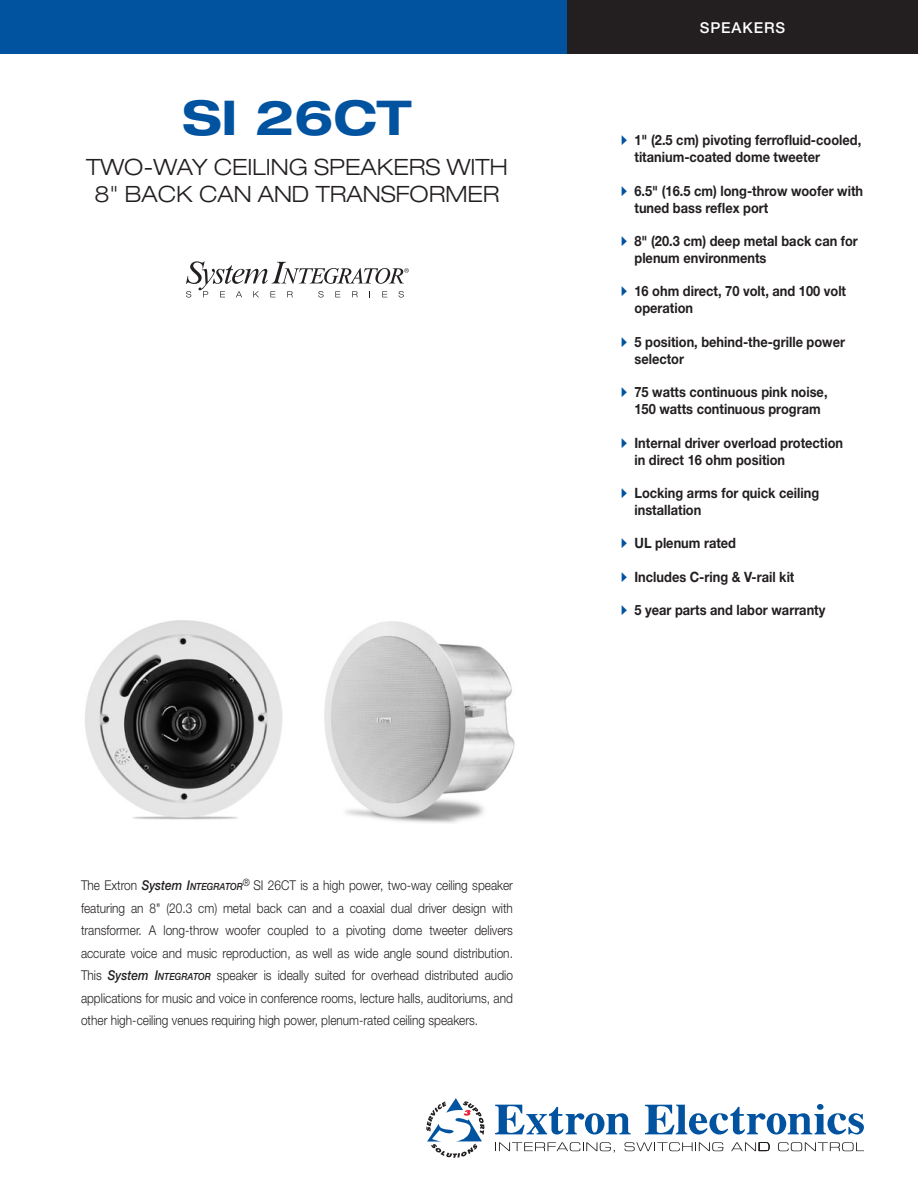
<style>
.page{position:relative;width:918px;height:1188px;background:#fff}
.page>*{position:absolute;margin:0;border:0;box-sizing:border-box;transform-origin:0 0}
.cover_product_name{font:700 expanded 48px "Helvetica Neue LT Std";color:#0153a0}
.cover_product_subti{font:300 expanded 22.5px/27px "Helvetica Neue LT Std";color:#231f20;text-align:center}
.cover_category{font:500 15px "Helvetica Neue LT Std";letter-spacing:.06em;color:#fff}
.t1{font:700 14.25px/17.1px "Helvetica Neue LT Std";color:#231f20;scale:.9 1}
.cover_teaser_paragr{font:300 13.5px/22.5px "Helvetica Neue LT Std";color:#231f20;text-align:justify;scale:.88 1}
.s1{font-weight:500;font-style:italic}
.s2{font-weight:500;font-style:italic;font-size:9.9px}
.s3{font-family:"Quick Type Pi";font-weight:400;color:#0153a0}
</style>
<div class="page">
<div style="left:0;top:0;width:581px;height:54px;background:#0153a0"></div>
<div style="left:567px;top:0;width:351px;height:54px;background:#231f20"></div>
<svg style="left:426px;top:1098px;width:58px;height:60px"></svg>
<svg style="left:495px;top:1105px;width:136px;height:30px"></svg>
<svg style="left:645px;top:1105px;width:219px;height:30px"></svg>
<svg style="left:495px;top:1142px;width:120px;height:11px"></svg>
<svg style="left:625px;top:1142px;width:98px;height:9px"></svg>
<svg style="left:731px;top:1142px;width:39px;height:9px"></svg>
<svg style="left:778px;top:1142px;width:86px;height:9px"></svg>
<img style="left:85px;top:620px;width:430px;height:203px">
<svg style="left:186px;top:261px;width:223px;height:37px"></svg>
<p class="cover_product_name" style="left:182px;top:88px;width:231px">SI 26CT</p>
<p class="cover_product_subti" style="left:86px;top:153px;width:423px">TWO-WAY CEILING SPEAKERS WITH<br>8" BACK CAN AND TRANSFORMER</p>
<p class="cover_teaser_paragr" style="left:81px;top:874px;width:492px">The Extron <span class="s1">System I</span><span class="s2">NTEGRATOR</span><sup>®</sup> SI 26CT is a high power, two-way ceiling speaker featuring an 8" (20.3 cm) metal back can and a coaxial dual driver design with transformer. A long-throw woofer coupled to a pivoting dome tweeter delivers accurate voice and music reproduction, as well as wide angle sound distribution.<br>This <span class="s1">System I</span><span class="s2">NTEGRATOR</span> speaker is ideally suited for overhead distributed audio applications for music and voice in conference rooms, lecture halls, auditoriums, and other high-ceiling venues requiring high power, plenum-rated ceiling speakers.</p>
<p class="cover_category" style="left:700px;top:19px;width:87px">SPEAKERS</p>
<p class="t1" style="left:634px;top:131px;width:253px;text-indent:-14px"><span class="s3">A</span> 1" (2.5 cm) pivoting ferrofluid-cooled, titanium-coated dome tweeter</p>
<p class="t1" style="left:634px;top:182px;width:256px;text-indent:-14px"><span class="s3">A</span> 6.5" (16.5 cm) long-throw woofer with tuned bass reflex port</p>
<p class="t1" style="left:634px;top:232px;width:250px;text-indent:-14px"><span class="s3">A</span> 8" (20.3 cm) deep metal back can for plenum environments</p>
<p class="t1" style="left:634px;top:282px;width:237px;text-indent:-14px"><span class="s3">A</span> 16 ohm direct, 70 volt, and 100 volt operation</p>
<p class="t1" style="left:634px;top:333px;width:235px;text-indent:-14px"><span class="s3">A</span> 5 position, behind-the-grille power selector</p>
<p class="t1" style="left:621px;top:383px;width:231px;text-align:center"><span class="s3">A</span> 75 watts continuous pink noise,<br>150 watts continuous program</p>
<p class="t1" style="left:634px;top:434px;width:233px;text-indent:-14px"><span class="s3">A</span> Internal driver overload protection in direct 16 ohm position</p>
<p class="t1" style="left:634px;top:484px;width:207px;text-indent:-14px"><span class="s3">A</span> Locking arms for quick ceiling installation</p>
<p class="t1" style="left:621px;top:534px;width:129px"><span class="s3">A</span> UL plenum rated</p>
<p class="t1" style="left:621px;top:568px;width:194px"><span class="s3">A</span> Includes C-ring &amp; V-rail kit</p>
<p class="t1" style="left:621px;top:601px;width:229px"><span class="s3">A</span> 5 year parts and labor warranty</p>
</div>
